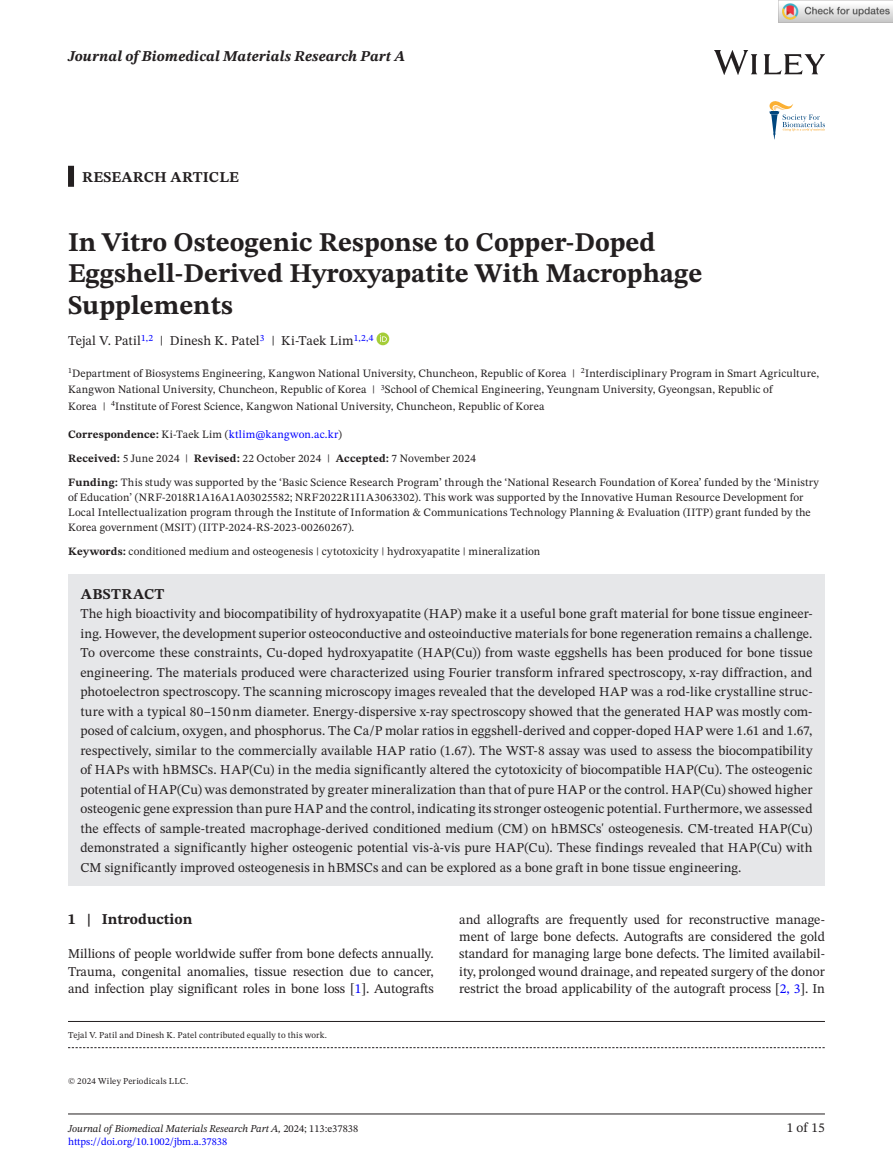
<style>
.page{position:relative;width:893px;height:1174px;background:#fff}
.page>*{position:absolute;margin:0;border:0;box-sizing:border-box;transform-origin:0 0}
.t1{font:700 27px/31.5px "STIX Two Text";color:#231f20}
.t2{font:italic 700 15px "STIX Two Text";letter-spacing:.01em;color:#231f20}
.t3{font:700 15px "STIX Two Text";letter-spacing:.01em;color:#231f20}
.t4{font:13.5px/19.5px "STIX Two Text";letter-spacing:-.005em;color:#231f20;text-align:justify}
.t5{font:11.25px/16.5px "STIX Two Text";letter-spacing:.015em;color:#231f20}
.t6{font:italic 10.5px "STIX Two Text";color:#231f20}
.t7{font:10.5px "STIX Two Text";color:#00f}
.t8{font:9px "STIX Two Text";letter-spacing:.02em;color:#231f20}
.s1{font-weight:700}
.s2{color:#00f}
.s3{font-style:normal}
</style>
<div class="page">
<hr style="left:68px;top:1113px;width:757px;height:1px;background:#231f20">
<img style="left:714px;top:51px;width:111px;height:23px">
<svg style="left:769px;top:101px;width:56px;height:38px"></svg>
<div style="left:68px;top:166px;width:6px;height:21px;background:#231f20"></div>
<div style="left:68px;top:574px;width:757px;height:42px;background:#e6e7e9"></div>
<div style="left:68px;top:593px;width:757px;height:292px;background:#e6e7e9"></div>
<svg style="left:376px;top:332px;width:13px;height:13px"></svg>
<svg style="left:380px;top:335px;width:7px;height:7px"></svg>
<svg style="left:68px;top:1047px;width:757px;height:1px"></svg>
<hr style="left:68px;top:1021px;width:757px;height:1px;background:#231f20">
<img style="left:779px;top:0;width:114px;height:23px">
<p class="t2" style="left:68px;top:46px;width:339px">Journal of Biomedical Materials Research Part A</p>
<p class="t3" style="left:82px;top:166px;width:158px">RESEARCH ARTICLE</p>
<h1 class="t1" style="left:68px;top:227px;width:636px">In Vitro Osteogenic Response to Copper-Doped<br>Eggshell-Derived Hyroxyapatite With Macrophage<br>Supplements</h1>
<p class="t4" style="left:68px;top:331px;width:307px">Tejal V. Patil<sup>1,2</sup> | Dinesh K. Patel<sup>3</sup> | Ki-Taek Lim<sup>1,2,4</sup></p>
<p class="t5" style="left:68px;top:365px;width:753px"><sup>1</sup>Department of Biosystems Engineering, Kangwon National University, Chuncheon, Republic of Korea | <sup>2</sup>Interdisciplinary Program in Smart Agriculture,<br>Kangwon National University, Chuncheon, Republic of Korea | <sup>3</sup>School of Chemical Engineering, Yeungnam University, Gyeongsan, Republic of<br>Korea | <sup>4</sup>Institute of Forest Science, Kangwon National University, Chuncheon, Republic of Korea</p>
<p class="t5" style="left:68px;top:422px;width:752px;line-height:24px"><span class="s1">Correspondence:</span> Ki-Taek Lim (<span class="s2">ktlim@kangwon.ac.kr</span>)<br><span class="s1">Received:</span> 5 June 2024 | <span class="s1">Revised:</span> 22 October 2024 | <span class="s1">Accepted:</span> 7 November 2024<br><span class="s1">Funding:</span> This study was supported by the ‘Basic Science Research Program’ through the ‘National Research Foundation of Korea’ funded by the ‘Ministry</p>
<p class="t5" style="left:68px;top:489px;width:744px;line-height:15px">of Education’ (NRF-2018R1A16A1A03025582; NRF2022R1I1A3063302). This work was supported by the Innovative Human Resource Development for<br>Local Intellectualization program through the Institute of Information &amp; Communications Technology Planning &amp; Evaluation (IITP) grant funded by the<br>Korea government (MSIT) (IITP-2024-RS-2023-00260267).</p>
<p class="t5" style="left:68px;top:543px;width:474px"><span class="s1">Keywords:</span> conditioned medium and osteogenesis | cytotoxicity | hydroxyapatite | mineralization</p>
<p class="t3" style="left:81px;top:583px;width:85px">ABSTRACT</p>
<p class="t4" style="left:80px;top:604px;width:734px">The high bioactivity and biocompatibility of hydroxyapatite (HAP) make it a useful bone graft material for bone tissue engineer&shy;ing. However, the development superior osteoconductive and osteoinductive materials for bone regeneration remains a challenge.<br>To overcome these constraints, Cu-doped hydroxyapatite (HAP(Cu)) from waste eggshells has been produced for bone tissue engineering. The materials produced were characterized using Fourier transform infrared spectroscopy, x-ray diffraction, and photoelectron spectroscopy. The scanning microscopy images revealed that the developed HAP was a rod-like crystalline struc&shy;ture with a typical 80–150nm diameter. Energy-dispersive x-ray spectroscopy showed that the generated HAP was mostly com&shy;posed of calcium, oxygen, and phosphorus. The Ca/P molar ratios in eggshell-derived and copper-doped HAP were 1.61 and 1.67, respectively, similar to the commercially available HAP ratio (1.67). The WST-8 assay was used to assess the biocompatibility of HAPs with hBMSCs. HAP(Cu) in the media significantly altered the cytotoxicity of biocompatible HAP(Cu). The osteogenic potential of HAP(Cu) was demonstrated by greater mineralization than that of pure HAP or the control. HAP(Cu) showed higher osteogenic gene expression than pure HAP and the control, indicating its stronger osteogenic potential. Furthermore, we assessed the effects of sample-treated macrophage-derived conditioned medium (CM) on hBMSCs' osteogenesis. CM-treated HAP(Cu) demonstrated a significantly higher osteogenic potential vis-à-vis pure HAP(Cu). These findings revealed that HAP(Cu) with CM significantly improved osteogenesis in hBMSCs and can be explored as a bone graft in bone tissue engineering.</p>
<p class="t3" style="left:68px;top:908px;width:126px">1 | Introduction</p>
<p class="t4" style="left:68px;top:945px;width:367px;line-height:17.2px">Millions of people worldwide suffer from bone defects annually.<br>Trauma, congenital anomalies, tissue resection due to cancer, and infection play significant roles in bone loss [<span class="s2">1</span>]. Autografts</p>
<p class="t4" style="left:459px;top:910px;width:367px;line-height:17.2px">and allografts are frequently used for reconstructive manage&shy;ment of large bone defects. Autografts are considered the gold standard for managing large bone defects. The limited availabil&shy;ity, prolonged wound drainage, and repeated surgery of the donor restrict the broad applicability of the autograft process [<span class="s2">2, 3</span>]. In</p>
<p class="t8" style="left:68px;top:1029px;width:261px">Tejal V. Patil and Dinesh K. Patel contributed equally to this work.</p>
<p class="t8" style="left:68px;top:1074px;width:122px">© 2024 Wiley Periodicals LLC.</p>
<p class="t6" style="left:68px;top:1121px;width:292px">Journal of Biomedical Materials Research Part A, <span class="s3">2024; 113:e37838</span></p>
<p class="t4" style="left:787px;top:1118px;width:40px">1 of 15</p>
<p class="t7" style="left:68px;top:1134px;width:161px">https://doi.org/10.1002/jbm.a.37838</p>
</div>
